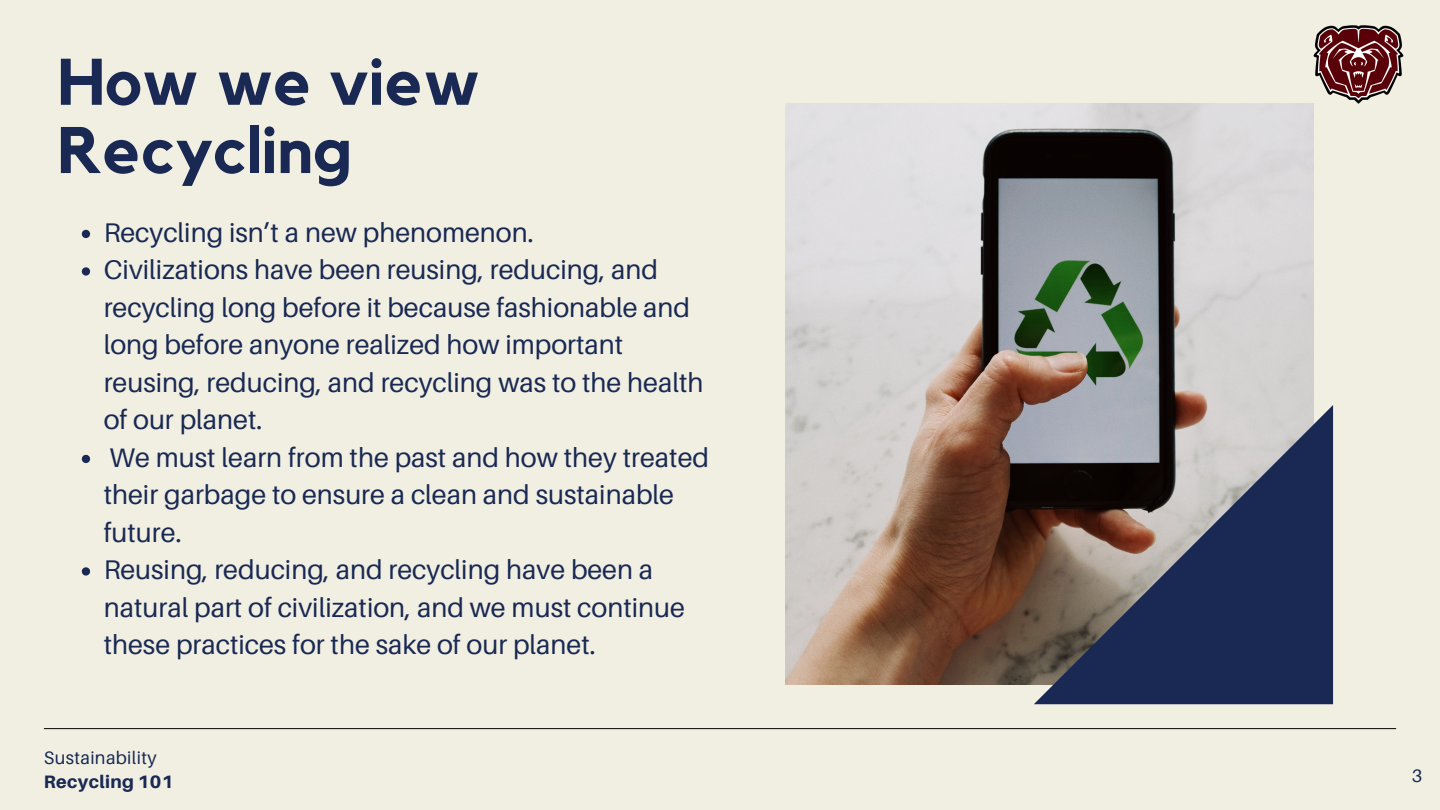
<style>
.page{position:relative;width:1440px;height:810px;background:#f1efe1}
.page>*{position:absolute;margin:0;border:0;box-sizing:border-box;transform-origin:0 0}
.t1{font:700 65px/68.2px "Kollektif";color:#192954}
.t2{font:27px/37.5px "Aileron";color:#192954}
.t3{font:18px "Aileron";letter-spacing:.02em;color:#192954}
.t4{font:800 18px "Aileron";letter-spacing:.02em;color:#192954}
.t5{font:18px "Aileron";color:#182954}
</style>
<div class="page">
<img style="left:785px;top:104px;width:528px;height:580px">
<svg style="left:1034px;top:405px;width:299px;height:299px;background:#525568"></svg>
<svg style="left:82px;top:230px;width:8px;height:8px"></svg>
<svg style="left:82px;top:267px;width:8px;height:9px"></svg>
<svg style="left:82px;top:455px;width:8px;height:8px"></svg>
<svg style="left:82px;top:567px;width:8px;height:9px"></svg>
<img style="left:1313px;top:25px;width:91px;height:79px">
<hr style="left:44px;top:728px;width:1352px;height:1px;background:#000">
<h1 class="t1" style="left:58px;top:51px;width:424px">How we view<br>Recycling</h1>
<p class="t2" style="left:104px;top:213px;width:607px">Recycling isn’t a new phenomenon.<br>Civilizations have been reusing, reducing, and recycling long before it because fashionable and long before anyone realized how important reusing, reducing, and recycling was to the health of our planet.<br>We must learn from the past and how they treated their garbage to ensure a clean and sustainable future.<br>Reusing, reducing, and recycling have been a natural part of civilization, and we must continue these practices for the sake of our planet.</p>
<p class="t3" style="left:44px;top:746px;width:114px">Sustainability</p>
<p class="t4" style="left:44px;top:771px;width:131px">Recycling 101</p>
<p class="t5" style="left:1412px;top:765px;width:12px">3</p>
</div>
